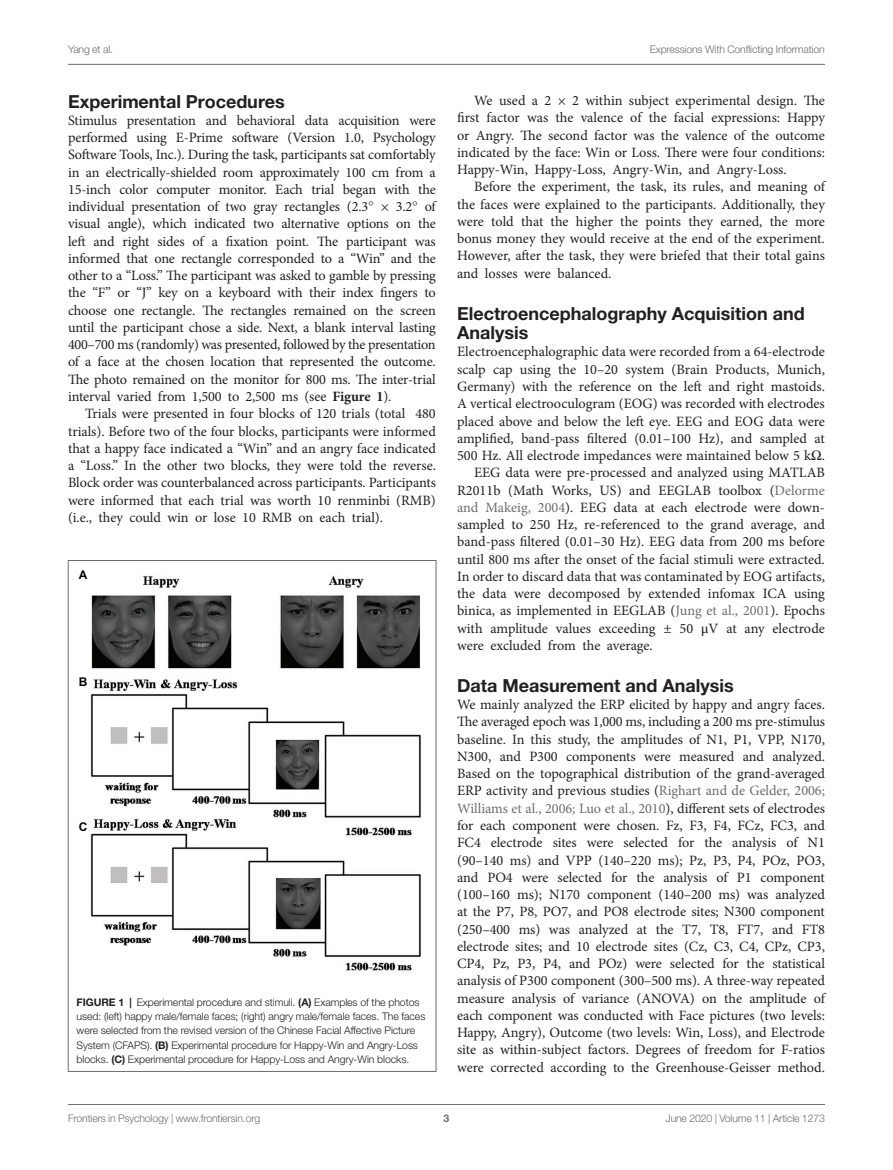
<style>
.page{position:relative;width:893px;height:1170px;background:#fff}
.page>*{position:absolute;margin:0;border:0;box-sizing:border-box;transform-origin:0 0}
.HEAD_2{font:700 18px/18.8px "Helvetica Neue LT Std";color:#231f20}
.TEXT_FLUSH{font:14.25px/17.2px "Minion Pro";letter-spacing:-.005em;color:#231f20;text-align:justify}
.TEXT{font:14.25px/17.2px "Minion Pro";letter-spacing:-.005em;color:#231f20;text-align:justify}
.t1{font:700 12px "Arial";color:#040503}
.FIG_LEG{font:300 10.5px/14.2px "Helvetica Neue LT Std";letter-spacing:-.01em;color:#231f20}
.t2{font:300 10.5px "Helvetica Neue LT Std";letter-spacing:-.015em;color:#6c6d70}
.t3{font:700 10.5px "Helvetica Neue LT Std";color:#6c6d70}
.s1{font-family:"STIX General"}
.s2{font-weight:700}
.s3{color:#6c6d70}
</style>
<div class="page">
<hr style="left:68px;top:64px;width:757px;height:1px;background:#6c6d70">
<hr style="left:68px;top:1104px;width:757px;height:1px;background:#6c6d70">
<img style="left:90px;top:576px;width:331px;height:395px">
<p class="t2" style="left:68px;top:42px;width:47px">Yang et al.</p>
<p class="t2" style="left:650px;top:42px;width:177px">Expressions With Conflicting Information</p>
<p class="HEAD_2" style="left:68px;top:91px;width:218px">Experimental Procedures</p>
<p class="TEXT_FLUSH" style="left:68px;top:112px;width:369px">Stimulus presentation and behavioral data acquisition were performed using E-Prime software (Version 1.0, Psychology Software Tools, Inc.). During the task, participants sat comfortably in an electrically-shielded room approximately 100 cm from a 15-inch color computer monitor. Each trial began with the individual presentation of two gray rectangles (2.3<span class="s1">°</span> × 3.2<span class="s1">°</span> of visual angle), which indicated two alternative options on the left and right sides of a fixation point. The participant was informed that one rectangle corresponded to a “Win” and the other to a “Loss.” The participant was asked to gamble by pressing the “F” or “J” key on a keyboard with their index fingers to choose one rectangle. The rectangles remained on the screen until the participant chose a side. Next, a blank interval lasting 400–700 ms (randomly) was presented, followed by the presentation of a face at the chosen location that represented the outcome.<br>The photo remained on the monitor for 800 ms. The inter-trial interval varied from 1,500 to 2,500 ms (see <span class="s2">Figure 1</span>).</p>
<p class="TEXT" style="left:68px;top:405px;width:369px;text-indent:17px">Trials were presented in four blocks of 120 trials (total 480 trials). Before two of the four blocks, participants were informed that a happy face indicated a “Win” and an angry face indicated a “Loss.” In the other two blocks, they were told the reverse.<br>Block order was counterbalanced across participants. Participants were informed that each trial was worth 10 renminbi (RMB) (i.e., they could win or lose 10 RMB on each trial).</p>
<p class="t1" style="left:79px;top:566px;width:10px">A</p>
<p class="t1" style="left:79px;top:673px;width:10px">B</p>
<p class="t1" style="left:79px;top:818px;width:10px">C</p>
<p class="FIG_LEG" style="left:77px;top:994px;width:350px"><span class="s2">FIGURE 1 |</span> Experimental procedure and stimuli. <span class="s2">(A)</span> Examples of the photos used: (left) happy male/female faces; (right) angry male/female faces. The faces were selected from the revised version of the Chinese Facial Affective Picture System (CFAPS). <span class="s2">(B)</span> Experimental procedure for Happy-Win and Angry-Loss blocks. <span class="s2">(C)</span> Experimental procedure for Happy-Loss and Angry-Win blocks.</p>
<p class="TEXT" style="left:457px;top:92px;width:369px;text-indent:17px">We used a 2 × 2 within subject experimental design. The first factor was the valence of the facial expressions: Happy or Angry. The second factor was the valence of the outcome indicated by the face: Win or Loss. There were four conditions:<br>Happy-Win, Happy-Loss, Angry-Win, and Angry-Loss.</p>
<p class="TEXT" style="left:457px;top:178px;width:369px;text-indent:17px">Before the experiment, the task, its rules, and meaning of the faces were explained to the participants. Additionally, they were told that the higher the points they earned, the more bonus money they would receive at the end of the experiment.<br>However, after the task, they were briefed that their total gains and losses were balanced.</p>
<p class="HEAD_2" style="left:457px;top:304px;width:349px">Electroencephalography Acquisition and<br>Analysis</p>
<p class="TEXT_FLUSH" style="left:457px;top:343px;width:369px">Electroencephalographic data were recorded from a 64-electrode scalp cap using the 10–20 system (Brain Products, Munich, Germany) with the reference on the left and right mastoids.<br>A vertical electrooculogram (EOG) was recorded with electrodes placed above and below the left eye. EEG and EOG data were amplified, band-pass filtered (0.01–100 Hz), and sampled at 500 Hz. All electrode impedances were maintained below 5 k<span class="s1">Ω</span>.</p>
<p class="TEXT" style="left:457px;top:464px;width:369px;text-indent:17px">EEG data were pre-processed and analyzed using MATLAB R2011b (Math Works, US) and EEGLAB toolbox (<span class="s3">Delorme and Makeig, 2004</span>). EEG data at each electrode were down&shy;sampled to 250 Hz, re-referenced to the grand average, and band-pass filtered (0.01–30 Hz). EEG data from 200 ms before until 800 ms after the onset of the facial stimuli were extracted.<br>In order to discard data that was contaminated by EOG artifacts, the data were decomposed by extended infomax ICA using binica, as implemented in EEGLAB (<span class="s3">Jung et al., 2001</span>). Epochs with amplitude values exceeding ± 50 <span class="s1">μ</span>V at any electrode were excluded from the average.</p>
<p class="HEAD_2" style="left:457px;top:675px;width:278px">Data Measurement and Analysis</p>
<p class="TEXT_FLUSH" style="left:457px;top:696px;width:369px">We mainly analyzed the ERP elicited by happy and angry faces.<br>The averaged epoch was 1,000 ms, including a 200 ms pre-stimulus baseline. In this study, the amplitudes of N1, P1, VPP, N170, N300, and P300 components were measured and analyzed.<br>Based on the topographical distribution of the grand-averaged ERP activity and previous studies (<span class="s3">Righart and de Gelder, 2006; Williams et al., 2006; Luo et al., 2010</span>), different sets of electrodes for each component were chosen. Fz, F3, F4, FCz, FC3, and FC4 electrode sites were selected for the analysis of N1 (90–140 ms) and VPP (140–220 ms); Pz, P3, P4, POz, PO3, and PO4 were selected for the analysis of P1 component (100–160 ms); N170 component (140–200 ms) was analyzed at the P7, P8, PO7, and PO8 electrode sites; N300 component (250–400 ms) was analyzed at the T7, T8, FT7, and FT8 electrode sites; and 10 electrode sites (Cz, C3, C4, CPz, CP3, CP4, Pz, P3, P4, and POz) were selected for the statistical analysis of P300 component (300–500 ms). A three-way repeated measure analysis of variance (ANOVA) on the amplitude of each component was conducted with Face pictures (two levels:<br>Happy, Angry), Outcome (two levels: Win, Loss), and Electrode site as within-subject factors. Degrees of freedom for F-ratios were corrected according to the Greenhouse-Geisser method.</p>
<p class="t2" style="left:68px;top:1111px;width:194px">Frontiers in Psychology | www.frontiersin.org</p>
<p class="t3" style="left:444px;top:1111px;width:7px">3</p>
<p class="t2" style="left:666px;top:1111px;width:161px">June 2020 | Volume 11 | Article 1273</p>
</div>
